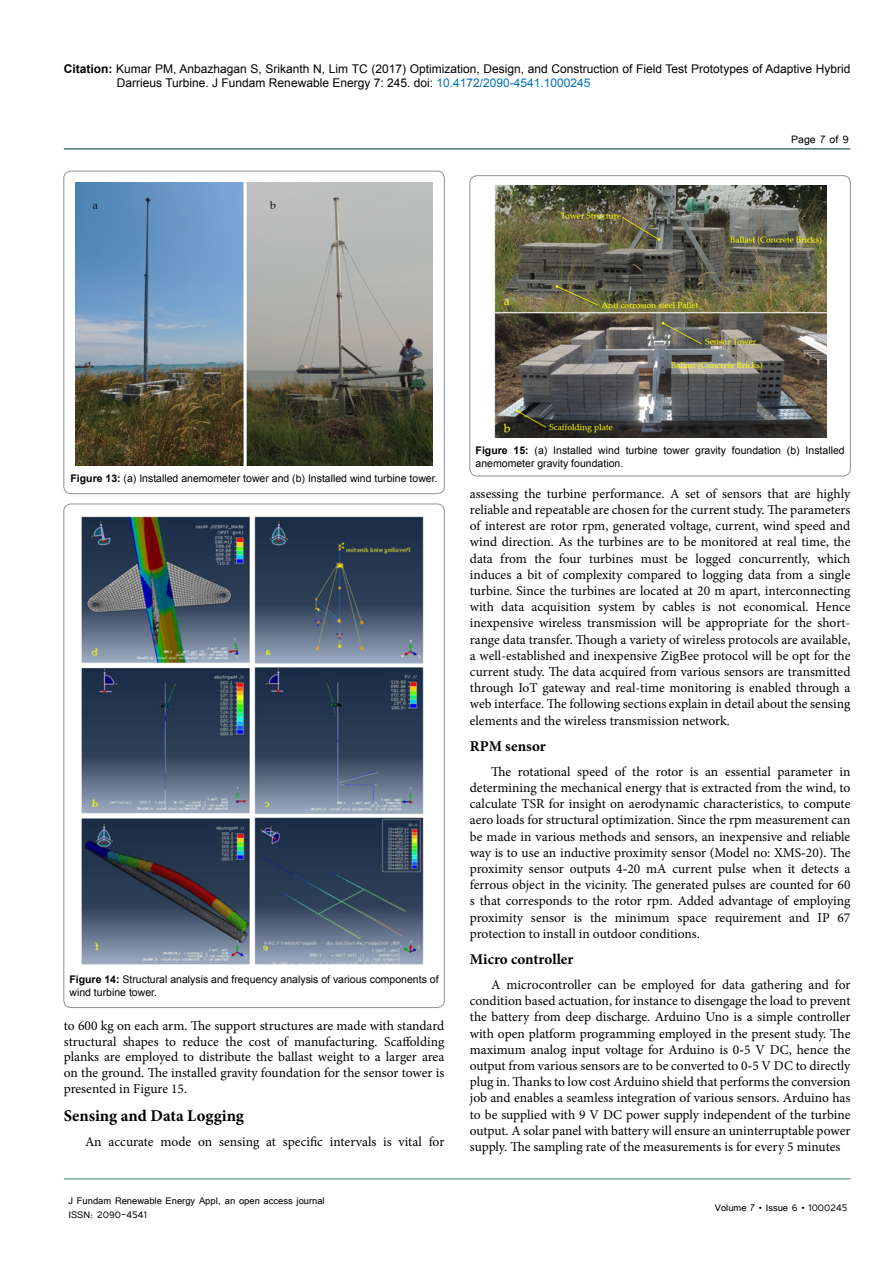
<style>
.page{position:relative;width:893px;height:1263px;background:#fff}
.page>*{position:absolute;margin:0;border:0;box-sizing:border-box;transform-origin:0 0}
.t1{font:700 16.5px "Minion Pro";color:#000}
.t2{font:700 15px "Minion Pro";color:#000}
.t3{font:13.5px/16.2px "Minion Pro";letter-spacing:-.005em;color:#000;text-align:justify}
.t4{font:13.5px "Tunga";color:#000}
.t5{font:12px/14.4px "Arial";color:#000}
.t6{font:12px/14.4px "Tunga";color:#000}
.t7{font:10.5px/12.6px "Arial";color:#000}
.s1{font-weight:700}
.s2{color:#0072bc}
</style>
<div class="page">
<hr style="left:64px;top:148px;width:786px;height:2px;background:#457a73">
<hr style="left:64px;top:1179px;width:786px;height:1px;background:#457a73">
<img style="left:76px;top:183px;width:356px;height:283px">
<div style="left:64px;top:171px;width:380px;height:323px;border:1px solid #8b9395;border-radius:7px"></div>
<img style="left:82px;top:516px;width:342px;height:449px">
<img style="left:494px;top:185px;width:333px;height:253px">
<div style="left:470px;top:176px;width:380px;height:300px;border:1px solid #8b9395;border-radius:7px"></div>
<p class="t5" style="left:117px;top:61px;width:735px;text-indent:-53px"><span class="s1">Citation:</span> Kumar PM, Anbazhagan S, Srikanth N, Lim TC (2017) Optimization, Design, and Construction of Field Test Prototypes of Adaptive Hybrid<br>Darrieus Turbine. J Fundam Renewable Energy 7: 245. doi: <span class="s2">10.4172/2090-4541.1000245</span></p>
<p class="t4" style="left:791px;top:131px;width:59px">Page 7 of 9</p>
<p class="t7" style="left:71px;top:472px;width:369px"><span class="s1">Figure 13:</span> (a) Installed anemometer tower and (b) Installed wind turbine tower.</p>
<p class="t7" style="left:69px;top:973px;width:371px"><span class="s1">Figure 14:</span> Structural analysis and frequency analysis of various components of wind turbine tower.</p>
<p class="t3" style="left:64px;top:1018px;width:382px;line-height:15.6px">to 600 kg on each arm. The support structures are made with standard structural shapes to reduce the cost of manufacturing. Scaffolding planks are employed to distribute the ballast weight to a larger area on the ground. The installed gravity foundation for the sensor tower is presented in Figure 15.</p>
<p class="t1" style="left:64px;top:1104px;width:182px">Sensing and Data Logging</p>
<p class="t3" style="left:85px;top:1133px;width:361px">An accurate mode on sensing at specific intervals is vital for</p>
<p class="t6" style="left:68px;top:1192px;width:258px">J Fundam Renewable Energy Appl, an open access journal<br>ISSN: 2090-4541</p>
<p class="t7" style="left:476px;top:444px;width:371px"><span class="s1">Figure 15:</span> (a) Installed wind turbine tower gravity foundation (b) Installed anemometer gravity foundation.</p>
<p class="t3" style="left:470px;top:485px;width:382px">assessing the turbine performance. A set of sensors that are highly reliable and repeatable are chosen for the current study. The parameters of interest are rotor rpm, generated voltage, current, wind speed and wind direction. As the turbines are to be monitored at real time, the data from the four turbines must be logged concurrently, which induces a bit of complexity compared to logging data from a single turbine. Since the turbines are located at 20 m apart, interconnecting with data acquisition system by cables is not economical. Hence inexpensive wireless transmission will be appropriate for the short&shy;range data transfer. Though a variety of wireless protocols are available, a well-established and inexpensive ZigBee protocol will be opt for the current study. The data acquired from various sensors are transmitted through IoT gateway and real-time monitoring is enabled through a web interface. The following sections explain in detail about the sensing elements and the wireless transmission network.</p>
<p class="t2" style="left:470px;top:736px;width:77px">RPM sensor</p>
<p class="t3" style="left:470px;top:763px;width:382px;text-indent:21px">The rotational speed of the rotor is an essential parameter in determining the mechanical energy that is extracted from the wind, to calculate TSR for insight on aerodynamic characteristics, to compute aero loads for structural optimization. Since the rpm measurement can be made in various methods and sensors, an inexpensive and reliable way is to use an inductive proximity sensor (Model no: XMS<span class="s1">-</span>20). The proximity sensor outputs 4<span class="s1">-</span>20 mA current pulse when it detects a ferrous object in the vicinity. The generated pulses are counted for 60 s that corresponds to the rotor rpm. Added advantage of employing proximity sensor is the minimum space requirement and IP 67 protection to install in outdoor conditions.</p>
<p class="t2" style="left:470px;top:949px;width:105px">Micro controller</p>
<p class="t3" style="left:470px;top:977px;width:382px;text-indent:21px">A microcontroller can be employed for data gathering and for condition based actuation, for instance to disengage the load to prevent the battery from deep discharge. Arduino Uno is a simple controller with open platform programming employed in the present study. The maximum analog input voltage for Arduino is 0<span class="s1">-</span>5 V DC, hence the output from various sensors are to be converted to 0<span class="s1">-</span>5 V DC to directly plug in. Thanks to low cost Arduino shield that performs the conversion job and enables a seamless integration of various sensors. Arduino has to be supplied with 9 V DC power supply independent of the turbine output. A solar panel with battery will ensure an uninterruptable power supply. The sampling rate of the measurements is for every 5 minutes</p>
<p class="t6" style="left:715px;top:1199px;width:134px">Volume 7 • Issue 6 • 1000245</p>
</div>
